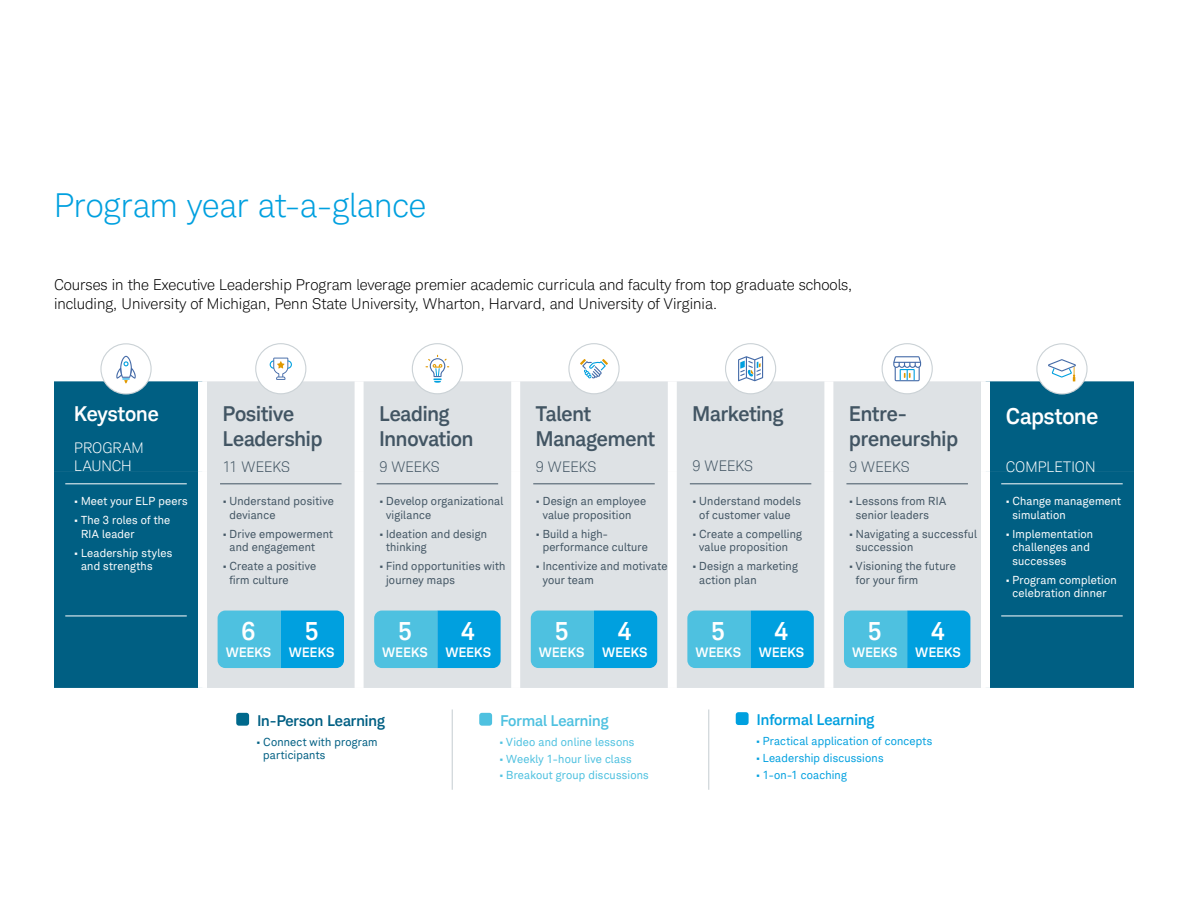
<style>
.page{position:relative;width:1188px;height:918px;background:#fff}
.page>*{position:absolute;margin:0;border:0;box-sizing:border-box;transform-origin:0 0}
.Page_title{font:300 33px "Charles Modern";color:#00a0df}
.BODY{font:500 25.05px "Charles Modern";color:#fff}
.BODY-2{font:500 22.05px "Charles Modern";color:#fff}
.BODY-3{font:500 20.55px/25px "Charles Modern";letter-spacing:-.005em;color:#425563}
.BODY-4{font:500 20.55px "Charles Modern";letter-spacing:-.005em;color:#fff}
.body{font:300 15px/18.8px "Charles Modern";color:#000}
.Legend_headers{font:500 15px "Charles Modern";color:#005f83}
.Legend_headers-2{font:500 15px "Charles Modern";color:#00a0df}
.Legend_headers-3{font:500 15px "Charles Modern";color:#4ec1e0}
.BODY-5{font:300 14.7px "Charles Modern";letter-spacing:.005em;color:#425563}
.BODY-6{font:300 14.7px/18px "Charles Modern";color:#fff}
.BODY-7{font:500 13.2px "Charles Modern";letter-spacing:.02em;color:#fff}
.t1{font:11.25px/13.5px "Charles Modern";letter-spacing:.02em;color:#425563}
.t2{font:11.25px/13.5px "Charles Modern";letter-spacing:.02em;color:#fff}
.t3{font:11.25px "Charles Modern";letter-spacing:.015em;color:#4ec1e0}
.t4{font:11.25px "Charles Modern";letter-spacing:.015em;color:#00a0df}
.t5{font:11.25px/13.5px "Charles Modern";letter-spacing:.02em;color:#005f83}
</style>
<div class="page">
<div style="left:54px;top:381px;width:1080px;height:91px;background:#005f83"></div>
<div style="left:207px;top:381px;width:774px;height:91px;background:#dee2e5"></div>
<svg style="left:54px;top:472px;width:1080px;height:216px;background:#93b6c4"></svg>
<div style="left:198px;top:381px;width:9px;height:91px;background:#fff"></div>
<div style="left:355px;top:381px;width:9px;height:91px;background:#fff"></div>
<div style="left:511px;top:381px;width:9px;height:91px;background:#fff"></div>
<div style="left:668px;top:381px;width:9px;height:91px;background:#fff"></div>
<div style="left:824px;top:381px;width:9px;height:91px;background:#fff"></div>
<div style="left:198px;top:472px;width:9px;height:216px;background:#fff"></div>
<div style="left:355px;top:472px;width:9px;height:216px;background:#fff"></div>
<div style="left:511px;top:472px;width:9px;height:216px;background:#fff"></div>
<div style="left:668px;top:472px;width:9px;height:216px;background:#fff"></div>
<div style="left:824px;top:472px;width:9px;height:216px;background:#fff"></div>
<div style="left:981px;top:381px;width:9px;height:91px;background:#fff"></div>
<div style="left:981px;top:472px;width:9px;height:216px;background:#fff"></div>
<hr style="left:452px;top:709px;width:1px;height:81px;background:#cbd2d6">
<hr style="left:708px;top:709px;width:1px;height:81px;background:#cbd2d6">
<div style="left:236px;top:713px;width:13px;height:13px;background:#00698c;border-radius:3px"></div>
<div style="left:479px;top:713px;width:13px;height:13px;background:#4ec1e0;border-radius:3px"></div>
<div style="left:736px;top:712px;width:13px;height:13px;background:#00a0df;border-radius:3px"></div>
<div style="left:1037px;top:344px;width:50px;height:50px;background:#fff;border-radius:50%"></div>
<div style="left:1036px;top:343px;width:52px;height:52px;border:1px solid #cbd2d6;border-radius:50%"></div>
<svg style="left:1048px;top:359px;width:28px;height:22px"></svg>
<div style="left:882px;top:344px;width:50px;height:50px;background:#fff;border-radius:50%"></div>
<div style="left:882px;top:343px;width:51px;height:51px;border:1px solid #cbd2d6;border-radius:50%"></div>
<svg style="left:893px;top:356px;width:28px;height:25px"></svg>
<div style="left:726px;top:344px;width:50px;height:50px;background:#fff;border-radius:50%"></div>
<div style="left:725px;top:343px;width:51px;height:51px;border:1px solid #cbd2d6;border-radius:50%"></div>
<svg style="left:738px;top:356px;width:25px;height:25px"></svg>
<div style="left:569px;top:344px;width:50px;height:50px;background:#fff;border-radius:50%"></div>
<div style="left:568px;top:343px;width:52px;height:51px;border:1px solid #cbd2d6;border-radius:50%"></div>
<svg style="left:580px;top:359px;width:28px;height:20px"></svg>
<div style="left:412px;top:344px;width:50px;height:50px;background:#fff;border-radius:50%"></div>
<div style="left:412px;top:343px;width:51px;height:51px;border:1px solid #cbd2d6;border-radius:50%"></div>
<svg style="left:426px;top:355px;width:23px;height:28px"></svg>
<div style="left:256px;top:344px;width:50px;height:50px;background:#fff;border-radius:50%"></div>
<div style="left:255px;top:343px;width:51px;height:51px;border:1px solid #cbd2d6;border-radius:50%"></div>
<svg style="left:270px;top:358px;width:22px;height:22px"></svg>
<div style="left:101px;top:344px;width:50px;height:50px;background:#fff;border-radius:50%"></div>
<div style="left:100px;top:343px;width:52px;height:52px;border:1px solid #cbd2d6;border-radius:50%"></div>
<svg style="left:116px;top:356px;width:20px;height:28px"></svg>
<hr style="left:220px;top:483px;width:122px;height:1px;background:#425563">
<hr style="left:377px;top:483px;width:121px;height:1px;background:#425563">
<hr style="left:533px;top:483px;width:122px;height:1px;background:#425563">
<hr style="left:690px;top:483px;width:121px;height:1px;background:#425563">
<hr style="left:846px;top:483px;width:122px;height:1px;background:#425563">
<hr style="left:65px;top:483px;width:122px;height:1px;background:#fff">
<hr style="left:1001px;top:483px;width:122px;height:1px;background:#fff">
<hr style="left:65px;top:616px;width:122px;height:1px;background:#fff">
<hr style="left:1001px;top:616px;width:122px;height:1px;background:#fff">
<svg style="left:218px;top:611px;width:126px;height:57px;background:#28b0df"></svg>
<svg style="left:374px;top:611px;width:127px;height:57px;background:#29b1df"></svg>
<svg style="left:531px;top:611px;width:126px;height:57px;background:#28b0df"></svg>
<svg style="left:687px;top:611px;width:127px;height:57px;background:#29b1df"></svg>
<svg style="left:844px;top:611px;width:126px;height:57px;background:#28b0df"></svg>
<p class="Page_title" style="left:54px;top:187px;width:374px">Program year at-a-glance</p>
<p class="body" style="left:54px;top:276px;width:800px">Courses in the Executive Leadership Program leverage premier academic curricula and faculty from top graduate schools, including, University of Michigan, Penn State University, Wharton, Harvard, and University of Virginia.</p>
<p class="BODY-4" style="left:74px;top:401px;width:86px">Keystone</p>
<p class="BODY-6" style="left:74px;top:439px;width:71px">PROGRAM<br>LAUNCH</p>
<p class="t2" style="left:74px;top:495px;width:115px">• Meet your ELP peers</p>
<p class="t2" style="left:81px;top:514px;width:91px;text-indent:-7px">• The 3 roles of the<br>RIA leader</p>
<p class="t2" style="left:81px;top:546px;width:93px;text-indent:-7px">• Leadership styles and strengths</p>
<p class="BODY-3" style="left:223px;top:401px;width:101px">Positive<br>Leadership</p>
<p class="BODY-5" style="left:223px;top:458px;width:69px">11 WEEKS</p>
<p class="t1" style="left:230px;top:495px;width:106px;text-indent:-7px">• Understand positive deviance</p>
<p class="t1" style="left:230px;top:527px;width:105px;text-indent:-7px">• Drive empowerment and engagement</p>
<p class="t1" style="left:230px;top:560px;width:88px;text-indent:-7px">• Create a positive firm culture</p>
<p class="BODY" style="left:242px;top:615px;width:15px">6</p>
<p class="BODY-7" style="left:226px;top:644px;width:47px">WEEKS</p>
<p class="BODY" style="left:305px;top:615px;width:15px">5</p>
<p class="BODY-7" style="left:289px;top:644px;width:47px">WEEKS</p>
<p class="BODY-3" style="left:379px;top:401px;width:96px">Leading<br>Innovation</p>
<p class="BODY-5" style="left:379px;top:458px;width:62px">9 WEEKS</p>
<p class="t1" style="left:386px;top:495px;width:119px;text-indent:-7px">• Develop organizational vigilance</p>
<p class="t1" style="left:386px;top:527px;width:103px;text-indent:-7px">• Ideation and design thinking</p>
<p class="t1" style="left:386px;top:560px;width:121px;text-indent:-7px">• Find opportunities with journey maps</p>
<p class="BODY" style="left:398px;top:615px;width:15px">5</p>
<p class="BODY-7" style="left:382px;top:644px;width:47px">WEEKS</p>
<p class="BODY" style="left:461px;top:615px;width:15px">4</p>
<p class="BODY-7" style="left:445px;top:644px;width:47px">WEEKS</p>
<p class="BODY-3" style="left:536px;top:401px;width:121px">Talent<br>Management</p>
<p class="BODY-5" style="left:536px;top:458px;width:62px">9 WEEKS</p>
<p class="t1" style="left:543px;top:495px;width:105px;text-indent:-7px">• Design an employee value proposition</p>
<p class="t1" style="left:543px;top:527px;width:107px;text-indent:-7px">• Build a high&shy;performance culture</p>
<p class="t1" style="left:543px;top:560px;width:126px;text-indent:-7px">• Incentivize and motivate your team</p>
<p class="BODY" style="left:555px;top:615px;width:15px">5</p>
<p class="BODY-7" style="left:539px;top:644px;width:47px">WEEKS</p>
<p class="BODY" style="left:618px;top:615px;width:15px">4</p>
<p class="BODY-7" style="left:602px;top:644px;width:47px">WEEKS</p>
<p class="Legend_headers" style="left:257px;top:711px;width:129px">In-Person Learning</p>
<p class="t5" style="left:263px;top:735px;width:116px;text-indent:-7px">• Connect with program participants</p>
<p class="Legend_headers-3" style="left:500px;top:711px;width:110px">Formal Learning</p>
<p class="t3" style="left:500px;top:735px;width:136px">• Video and online lessons</p>
<p class="t3" style="left:500px;top:752px;width:134px">• Weekly 1-hour live class</p>
<p class="t3" style="left:500px;top:769px;width:151px">• Breakout group discussions</p>
<p class="BODY-3" style="left:693px;top:401px;width:92px">Marketing</p>
<p class="BODY-5" style="left:693px;top:457px;width:62px">9 WEEKS</p>
<p class="t1" style="left:693px;top:495px;width:110px;text-align:center">• Understand models of customer value</p>
<p class="t1" style="left:699px;top:527px;width:104px;text-indent:-7px">• Create a compelling value proposition</p>
<p class="t1" style="left:699px;top:560px;width:100px;text-indent:-7px">• Design a marketing action plan</p>
<p class="BODY" style="left:711px;top:615px;width:15px">5</p>
<p class="BODY-7" style="left:695px;top:644px;width:47px">WEEKS</p>
<p class="BODY" style="left:775px;top:615px;width:15px">4</p>
<p class="BODY-7" style="left:759px;top:644px;width:47px">WEEKS</p>
<p class="BODY-3" style="left:849px;top:401px;width:110px">Entre&shy;preneurship</p>
<p class="BODY-5" style="left:849px;top:458px;width:62px">9 WEEKS</p>
<p class="t1" style="left:856px;top:495px;width:92px;text-indent:-7px">• Lessons from RIA senior leaders</p>
<p class="t1" style="left:856px;top:527px;width:123px;text-indent:-7px">• Navigating a successful succession</p>
<p class="t1" style="left:856px;top:560px;width:101px;text-indent:-7px">• Visioning the future for your firm</p>
<p class="BODY" style="left:868px;top:615px;width:15px">5</p>
<p class="BODY-7" style="left:852px;top:644px;width:47px">WEEKS</p>
<p class="BODY" style="left:931px;top:615px;width:15px">4</p>
<p class="BODY-7" style="left:915px;top:644px;width:47px">WEEKS</p>
<p class="Legend_headers-2" style="left:757px;top:710px;width:119px">Informal Learning</p>
<p class="t4" style="left:756px;top:735px;width:178px">• Practical application of concepts</p>
<p class="t4" style="left:756px;top:751px;width:129px">• Leadership discussions</p>
<p class="t4" style="left:756px;top:768px;width:92px">• 1-on-1 coaching</p>
<p class="BODY-2" style="left:1006px;top:402px;width:94px">Capstone</p>
<p class="BODY-6" style="left:1006px;top:458px;width:91px">COMPLETION</p>
<p class="t2" style="left:1012px;top:495px;width:110px;text-indent:-7px">• Change management simulation</p>
<p class="t2" style="left:1012px;top:527px;width:82px;text-indent:-7px">• Implementation challenges and successes</p>
<p class="t2" style="left:1006px;top:573px;width:112px;text-align:center">• Program completion celebration dinner</p>
</div>
